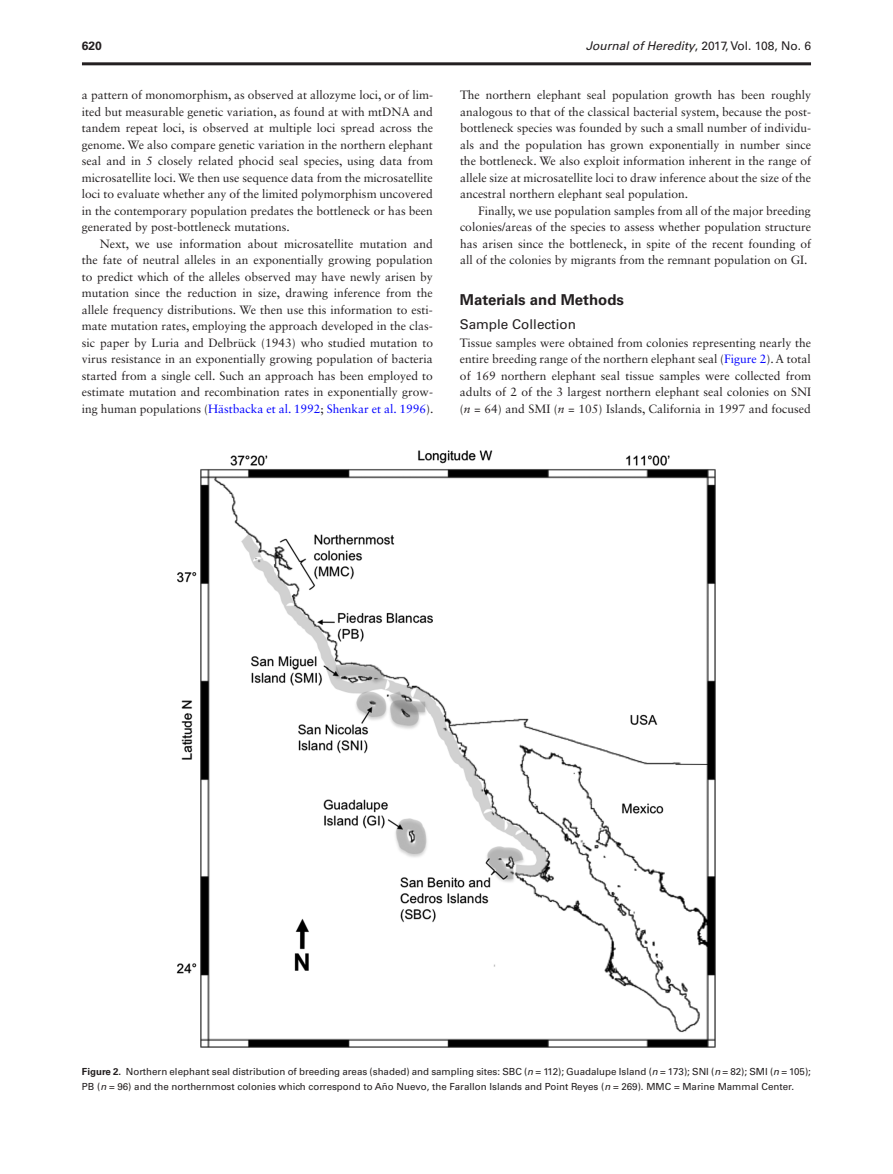
<style>
.page{position:relative;width:893px;height:1174px;background:#fff}
.page>*{position:absolute;margin:0;border:0;box-sizing:border-box;transform-origin:0 0}
.t1{font:700 15px "Univers LT Std";color:#231f20}
.t2{font:13.5px "Univers LT Std";color:#231f20}
.t3{font:12px/16.5px "Sabon LT Std";color:#231f20;text-align:justify}
.t4{font:12px "Univers LT Std";letter-spacing:-.005em;color:#231f20}
.t5{font:700 12px "Univers LT Std";color:#231f20}
.t6{font:9.75px/14.2px "Univers LT Std";color:#231f20}
.s1{font-style:italic}
.s2{color:#00f}
.s3{font-weight:700}
</style>
<div class="page">
<hr style="left:82px;top:62px;width:729px;height:3px;background:#231f20">
<img style="left:176px;top:450px;width:540px;height:598px">
<p class="t5" style="left:82px;top:39px;width:22px">620</p>
<p class="t4" style="left:586px;top:39px;width:227px"><span class="s1">Journal of Heredity</span>, 2017, Vol. 108, No. 6</p>
<p class="t3" style="left:82px;top:87px;width:353px">a pattern of monomorphism, as observed at allozyme loci, or of lim&shy;ited but measurable genetic variation, as found at with mtDNA and tandem repeat loci, is observed at multiple loci spread across the genome. We also compare genetic variation in the northern elephant seal and in 5 closely related phocid seal species, using data from microsatellite loci. We then use sequence data from the microsatellite loci to evaluate whether any of the limited polymorphism uncovered in the contemporary population predates the bottleneck or has been generated by post-bottleneck mutations.</p>
<p class="t3" style="left:82px;top:235px;width:353px;text-indent:18px">Next, we use information about microsatellite mutation and the fate of neutral alleles in an exponentially growing population to predict which of the alleles observed may have newly arisen by mutation since the reduction in size, drawing inference from the allele frequency distributions. We then use this information to esti&shy;mate mutation rates, employing the approach developed in the clas&shy;sic paper by Luria and Delbrück (1943) who studied mutation to virus resistance in an exponentially growing population of bacteria started from a single cell. Such an approach has been employed to estimate mutation and recombination rates in exponentially grow&shy;ing human populations (<span class="s2">Hästbacka et al. 1992</span>; <span class="s2">Shenkar et al. 1996</span>).</p>
<p class="t3" style="left:460px;top:87px;width:353px">The northern elephant seal population growth has been roughly analogous to that of the classical bacterial system, because the post&shy;bottleneck species was founded by such a small number of individu&shy;als and the population has grown exponentially in number since the bottleneck. We also exploit information inherent in the range of allele size at microsatellite loci to draw inference about the size of the ancestral northern elephant seal population.</p>
<p class="t3" style="left:460px;top:202px;width:353px;text-indent:18px">Finally, we use population samples from all of the major breeding colonies/areas of the species to assess whether population structure has arisen since the bottleneck, in spite of the recent founding of all of the colonies by migrants from the remnant population on GI.</p>
<p class="t1" style="left:460px;top:291px;width:166px">Materials and Methods</p>
<p class="t2" style="left:460px;top:316px;width:118px">Sample Collection</p>
<p class="t3" style="left:460px;top:334px;width:353px">Tissue samples were obtained from colonies representing nearly the entire breeding range of the northern elephant seal (<span class="s2">Figure 2</span>). A total of 169 northern elephant seal tissue samples were collected from adults of 2 of the 3 largest northern elephant seal colonies on SNI (<span class="s1">n</span> = 64) and SMI (<span class="s1">n</span> = 105) Islands, California in 1997 and focused</p>
<p class="t6" style="left:82px;top:1064px;width:730px"><span class="s3">Figure 2.</span> Northern elephant seal distribution of breeding areas (shaded) and sampling sites: SBC (<span class="s1">n</span> = 112); Guadalupe Island (<span class="s1">n</span> = 173); SNI (<span class="s1">n</span> = 82); SMI (<span class="s1">n</span> = 105);<br>PB (<span class="s1">n</span> = 96) and the northernmost colonies which correspond to Año Nuevo, the Farallon Islands and Point Reyes (<span class="s1">n</span> = 269). MMC = Marine Mammal Center.</p>
</div>
